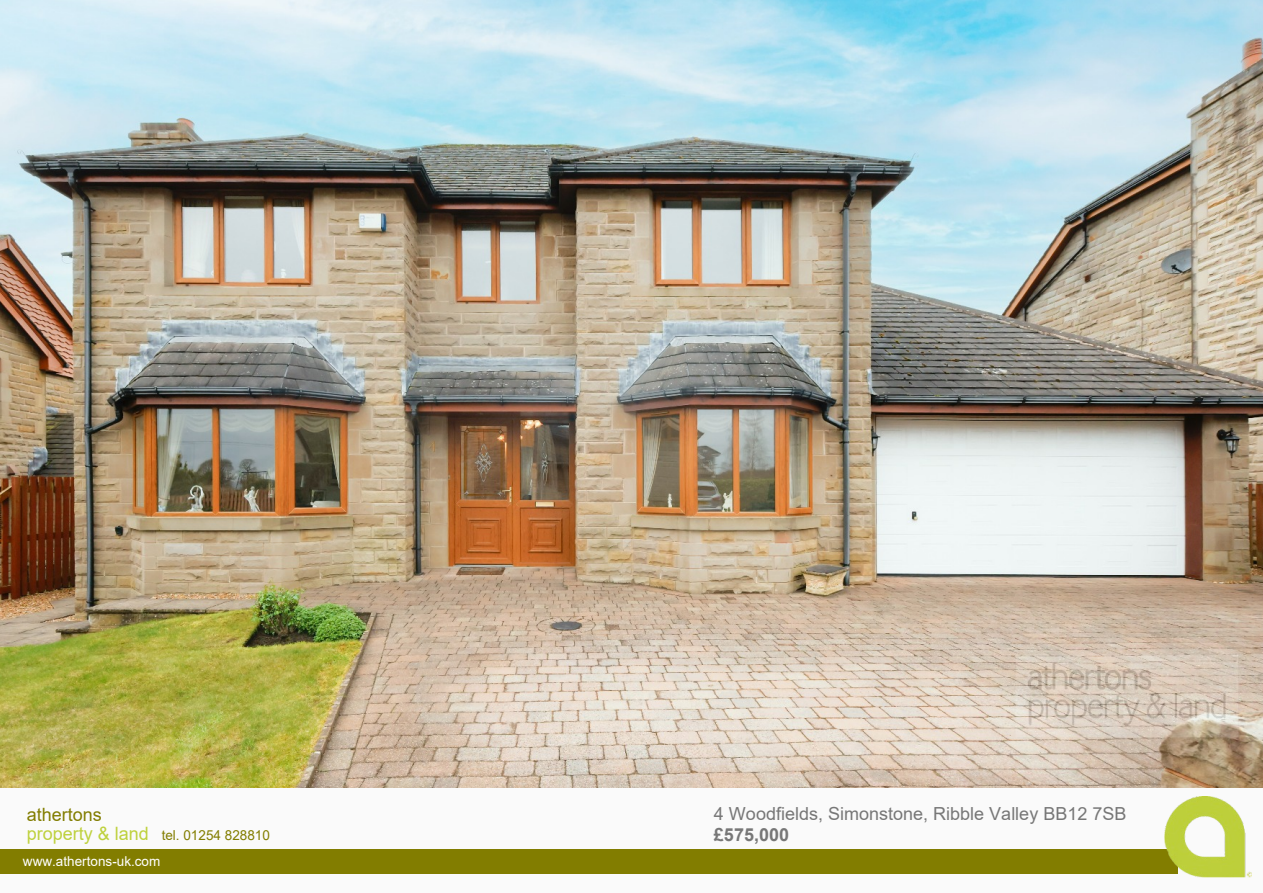
<style>
.page{position:relative;width:1263px;height:893px;background:#fff}
.page>*{position:absolute;margin:0;border:0;box-sizing:border-box;transform-origin:0 0}
.t1{font:18.3px "Arial";color:#827d00}
.t2{font:18px "Arial";color:#777}
.t3{font:700 18px "Arial";color:#777}
.t4{font:13.8px "Arial";color:#827d00}
.t5{font:13.65px "Arial";color:#fff}
.s1{font-size:18.45px;color:#bed13d}
</style>
<div class="page">
<img style="left:0;top:0;width:1263px;height:788px">
<div style="left:0;top:788px;width:1263px;height:104px;background:#fafafa"></div>
<div style="left:0;top:849px;width:1177px;height:25px;background:#827d00"></div>
<img style="left:1164px;top:796px;width:87px;height:81px">
<p class="t1" style="left:27px;top:808px;width:77px">athertons</p>
<p class="t2" style="left:714px;top:807px;width:414px">4 Woodfields, Simonstone, Ribble Valley BB12 7SB</p>
<p class="t3" style="left:714px;top:828px;width:77px">£575,000</p>
<p class="t4" style="left:27px;top:830px;width:245px"><span class="s1">property &amp; land</span> tel. 01254 828810</p>
<p class="t5" style="left:23px;top:856px;width:139px">www.athertons-uk.com</p>
</div>
